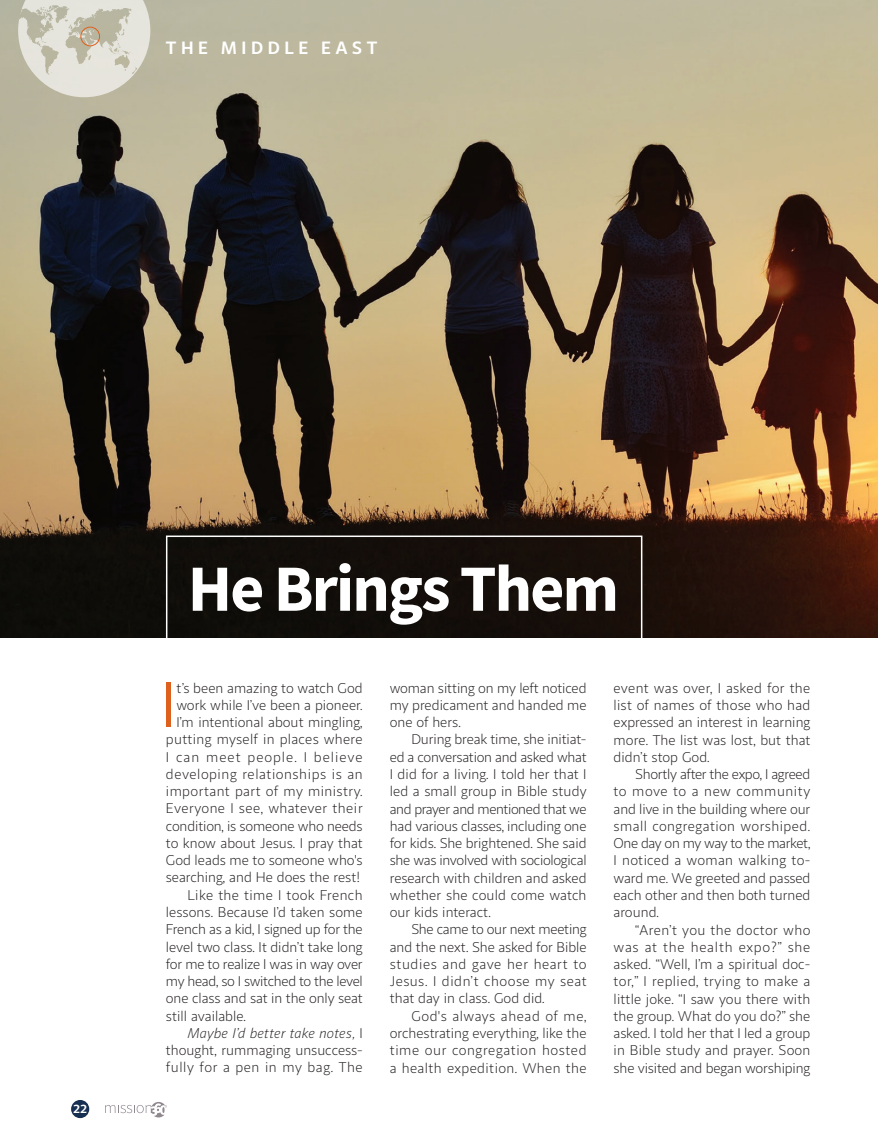
<style>
.page{position:relative;width:878px;height:1148px;background:#fff}
.page>*{position:absolute;margin:0;border:0;box-sizing:border-box;transform-origin:0 0}
.t1{font:700 66px "Source Sans Pro";letter-spacing:-.03em;color:#fff}
.t2{font:64.2px "Sana Sans";color:#de601d}
.t3{font:700 18px "Sana Sans";letter-spacing:.25em;color:#fff}
.t4{font:14.25px/17.2px "Sana Sans";color:#231f20;text-align:justify}
.t5{font:14.25px "Sana Sans";letter-spacing:-.025em;color:#231f20}
.t6{font:14.25px "Sana Sans";letter-spacing:.025em;color:#231f20}
.t7{font:14.25px "Sana Sans";letter-spacing:.035em;color:#231f20}
.t8{font:italic 14.25px "Sana Sans";letter-spacing:.005em;color:#231f20}
.t9{font:14.25px "Sana Sans";letter-spacing:.065em;color:#231f20}
.t10{font:14.25px "Sana Sans";letter-spacing:.02em;color:#231f20}
.t11{font:700 12px "Sana Sans";color:#fff}
.s1{font-style:normal}
</style>
<div class="page">
<img style="left:0;top:0;width:878px;height:638px">
<div style="left:72px;top:1100px;width:16px;height:17px;background:#172f51;border-radius:50%"></div>
<div style="left:71px;top:1099px;width:18px;height:19px;border:2px solid #172f51;border-radius:50%"></div>
<svg style="left:105px;top:1102px;width:62px;height:15px"></svg>
<svg style="left:18px;top:0;width:132px;height:97px;background:#d4d2c4"></svg>
<div style="left:166px;top:535px;width:476px;height:105px;border:2px solid #fff"></div>
<div style="left:80px;top:27px;width:20px;height:19px;border:1px solid #de601d;border-radius:50%"></div>
<p class="t3" style="left:166px;top:36px;width:213px">THE MIDDLE EAST</p>
<p class="t11" style="left:73px;top:1101px;width:15px">22</p>
<h1 class="t1" style="left:188px;top:544px;width:433px">He Brings Them</h1>
<h2 class="t2" style="left:161px;top:666px;width:17px">I</h2>
<p class="t4" style="left:176px;top:679px;width:188px">t’s been amazing to watch God</p>
<p class="t4" style="left:176px;top:696px;width:188px">work while I’ve been a pioneer.</p>
<p class="t4" style="left:176px;top:713px;width:188px">I’m intentional about mingling,</p>
<p class="t4" style="left:166px;top:731px;width:198px">putting myself in places where</p>
<p class="t9" style="left:166px;top:748px;width:198px">I can meet people. I believe</p>
<p class="t7" style="left:166px;top:765px;width:198px">developing relationships is an</p>
<p class="t6" style="left:166px;top:782px;width:198px">important part of my ministry.</p>
<p class="t6" style="left:166px;top:800px;width:198px">Everyone I see, whatever their</p>
<p class="t4" style="left:166px;top:817px;width:198px">condition, is someone who needs</p>
<p class="t4" style="left:166px;top:834px;width:198px">to know about Jesus. I pray that</p>
<p class="t4" style="left:166px;top:852px;width:198px">God leads me to someone who's</p>
<p class="t4" style="left:166px;top:869px;width:196px">searching, and He does the rest!</p>
<p class="t10" style="left:187px;top:886px;width:177px">Like the time I took French</p>
<p class="t4" style="left:166px;top:903px;width:198px">lessons. Because I’d taken some</p>
<p class="t4" style="left:166px;top:921px;width:198px">French as a kid, I signed up for the</p>
<p class="t4" style="left:166px;top:938px;width:198px">level two class. It didn’t take long</p>
<p class="t5" style="left:166px;top:955px;width:198px">for me to realize I was in way over</p>
<p class="t5" style="left:166px;top:972px;width:198px">my head, so I switched to the level</p>
<p class="t4" style="left:166px;top:990px;width:198px">one class and sat in the only seat</p>
<p class="t4" style="left:166px;top:1007px;width:82px">still available.</p>
<p class="t8" style="left:187px;top:1024px;width:177px">Maybe I’d better take notes, <span class="s1">I</span></p>
<p class="t4" style="left:166px;top:1041px;width:198px">thought, rummaging unsuccess-</p>
<p class="t7" style="left:166px;top:1059px;width:198px">fully for a pen in my bag. The</p>
<p class="t4" style="left:390px;top:679px;width:198px">woman sitting on my left noticed my predicament and handed me one of hers.</p>
<p class="t4" style="left:390px;top:731px;width:198px;text-indent:22px">During break time, she initiat&shy;ed a conversation and asked what I did for a living. I told her that I led a small group in Bible study and prayer and mentioned that we had various classes, including one for kids. She brightened. She said she was involved with sociological research with children and asked whether she could come watch our kids interact.</p>
<p class="t4" style="left:390px;top:921px;width:198px;text-indent:22px">She came to our next meeting and the next. She asked for Bible studies and gave her heart to Jesus. I didn’t choose my seat that day in class. God did.</p>
<p class="t4" style="left:390px;top:1007px;width:198px;text-indent:22px">God's always ahead of me, orchestrating everything, like the time our congregation hosted a health expedition. When the</p>
<p class="t4" style="left:613px;top:679px;width:198px">event was over, I asked for the list of names of those who had expressed an interest in learning more. The list was lost, but that didn’t stop God.</p>
<p class="t4" style="left:613px;top:766px;width:198px;text-indent:22px">Shortly after the expo, I agreed to move to a new community and live in the building where our small congregation worshiped.<br>One day on my way to the market, I noticed a woman walking to&shy;ward me. We greeted and passed each other and then both turned around.</p>
<p class="t4" style="left:613px;top:921px;width:198px;text-indent:22px">“Aren’t you the doctor who was at the health expo?” she asked. “Well, I’m a spiritual doc&shy;tor,” I replied, trying to make a little joke. “I saw you there with the group. What do you do?” she asked. I told her that I led a group in Bible study and prayer. Soon she visited and began worshiping</p>
</div>
